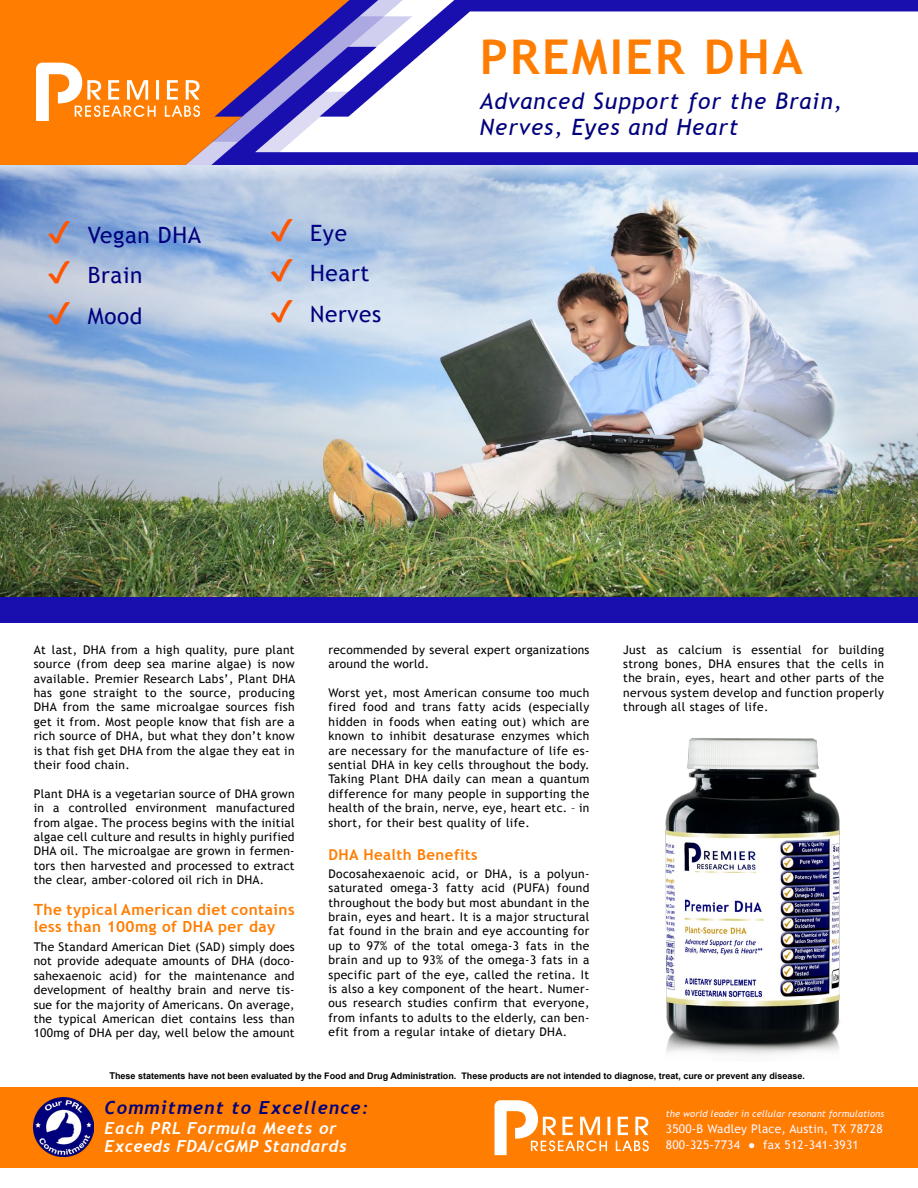
<style>
.page{position:relative;width:918px;height:1188px;background:#fff}
.page>*{position:absolute;margin:0;border:0;box-sizing:border-box;transform-origin:0 0}
.t1{font:700 48px "Trebuchet MS";letter-spacing:.05em;color:#ff7d00}
.t2{font:italic 22.5px/25.5px "Trebuchet MS";letter-spacing:.05em;color:#00007d}
.t3{font:22.5px "Trebuchet MS";letter-spacing:.03em;color:#00007d}
.t4{font:italic 700 18px "Trebuchet";letter-spacing:.07em;color:#00007d}
.t5{font:italic 700 16.5px/18px "Trebuchet";letter-spacing:.03em;color:#fff}
.t6{font:700 15.3px/16.2px "Trebuchet MS";letter-spacing:.03em;color:#ff7d00}
.t7{font:700 15px "Trebuchet MS";letter-spacing:.03em;color:#ff7d00}
.t8{font:12px/14.4px "Trebuchet MS";letter-spacing:.03em;color:#000;text-align:justify}
.t9{font:12px/16.5px "Trebuchet MS";letter-spacing:.02em;color:#fff5ff}
.t10{font:italic 9.3px "Trebuchet MS";letter-spacing:.01em;color:#fff5ff}
.t11{font:700 9px "Arial";color:#000}
.s1{font-family:"Meiryo";font-size:30px;color:#f50}
.s2{font-size:9.3px}
</style>
<div class="page">
<img style="left:0;top:165px;width:918px;height:432px">
<div style="left:0;top:597px;width:918px;height:25px;background:#190faf"></div>
<img style="left:665px;top:738px;width:175px;height:317px">
<div style="left:0;top:1087px;width:918px;height:81px;background:#ff7d00"></div>
<svg style="left:495px;top:1100px;width:154px;height:55px"></svg>
<img style="left:34px;top:1097px;width:59px;height:60px">
<img style="left:0;top:0;width:918px;height:165px">
<svg style="left:36px;top:63px;width:164px;height:58px"></svg>
<h2 class="t3" style="left:47px;top:222px;width:155px"><span class="s1">✔</span> Vegan DHA</h2>
<h2 class="t3" style="left:47px;top:262px;width:97px"><span class="s1">✔</span> Brain</h2>
<h2 class="t3" style="left:47px;top:303px;width:97px"><span class="s1">✔</span> Mood</h2>
<h2 class="t3" style="left:270px;top:219px;width:79px"><span class="s1">✔</span> Eye</h2>
<h2 class="t3" style="left:270px;top:260px;width:101px"><span class="s1">✔</span> Heart</h2>
<h2 class="t3" style="left:270px;top:300px;width:113px"><span class="s1">✔</span> Nerves</h2>
<h1 class="t1" style="left:480px;top:27px;width:325px">PREMIER DHA</h1>
<h2 class="t2" style="left:480px;top:89px;width:364px">Advanced Support for the Brain,<br>Nerves, Eyes and Heart</h2>
<p class="t8" style="left:34px;top:642px;width:263px">At last, DHA from a high quality, pure plant source (from deep sea marine algae) is now available. Premier Research Labs’, Plant DHA has gone straight to the source, producing DHA from the same microalgae sources fish get it from. Most people know that fish are a rich source of DHA, but what they don’t know is that fish get DHA from the algae they eat in their food chain.</p>
<p class="t8" style="left:34px;top:786px;width:262px">Plant DHA is a vegetarian source of DHA grown in a controlled environment manufactured from algae. The process begins with the initial algae cell culture and results in highly purified DHA oil. The microalgae are grown in fermen&shy;tors then harvested and processed to extract the clear, amber-colored oil rich in DHA.</p>
<p class="t6" style="left:34px;top:902px;width:262px">The typical American diet contains less than 100mg of DHA per day</p>
<p class="t8" style="left:34px;top:940px;width:262px">The Standard American Diet (SAD) simply does not provide adequate amounts of DHA (doco&shy;sahexaenoic acid) for the maintenance and development of healthy brain and nerve tis&shy;sue for the majority of Americans. On average, the typical American diet contains less than 100mg of DHA per day, well below the amount</p>
<p class="t8" style="left:328px;top:642px;width:262px">recommended by several expert organizations around the world.</p>
<p class="t8" style="left:328px;top:686px;width:262px">Worst yet, most American consume too much fired food and trans fatty acids (especially hidden in foods when eating out) which are known to inhibit desaturase enzymes which are necessary for the manufacture of life es&shy;sential DHA in key cells throughout the body.<br>Taking Plant DHA daily can mean a quantum difference for many people in supporting the health of the brain, nerve, eye, heart etc. – in short, for their best quality of life.</p>
<p class="t7" style="left:328px;top:845px;width:151px">DHA Health Benefits</p>
<p class="t8" style="left:328px;top:867px;width:262px">Docosahexaenoic acid, or DHA, is a polyun&shy;saturated omega-3 fatty acid (PUFA) found throughout the body but most abundant in the brain, eyes and heart. It is a major structural fat found in the brain and eye accounting for up to 97% of the total omega-3 fats in the brain and up to 93% of the omega-3 fats in a specific part of the eye, called the retina. It is also a key component of the heart. Numer&shy;ous research studies confirm that everyone, from infants to adults to the elderly, can ben&shy;efit from a regular intake of dietary DHA.</p>
<p class="t8" style="left:623px;top:642px;width:262px">Just as calcium is essential for building strong bones, DHA ensures that the cells in the brain, eyes, heart and other parts of the nervous system develop and function properly through all stages of life.</p>
<p class="t11" style="left:109px;top:1070px;width:697px"><span class="s2">T</span>hese statements have not been evaluated by the Food and Drug Administration. These products are not intended to diagnose, treat, cure or prevent any disease.</p>
<h3 class="t4" style="left:105px;top:1097px;width:265px">Commitment to Excellence:</h3>
<h3 class="t5" style="left:105px;top:1119px;width:244px">Each PRL Formula Meets or<br>Exceeds FDA/cGMP Standards</h3>
<p class="t10" style="left:666px;top:1108px;width:220px">the world leader in cellular resonant formulations</p>
<p class="t9" style="left:666px;top:1120px;width:218px">3500-B Wadley Place, Austin, TX 78728<br>800-325-7734 ● fax 512-341-3931</p>
</div>
